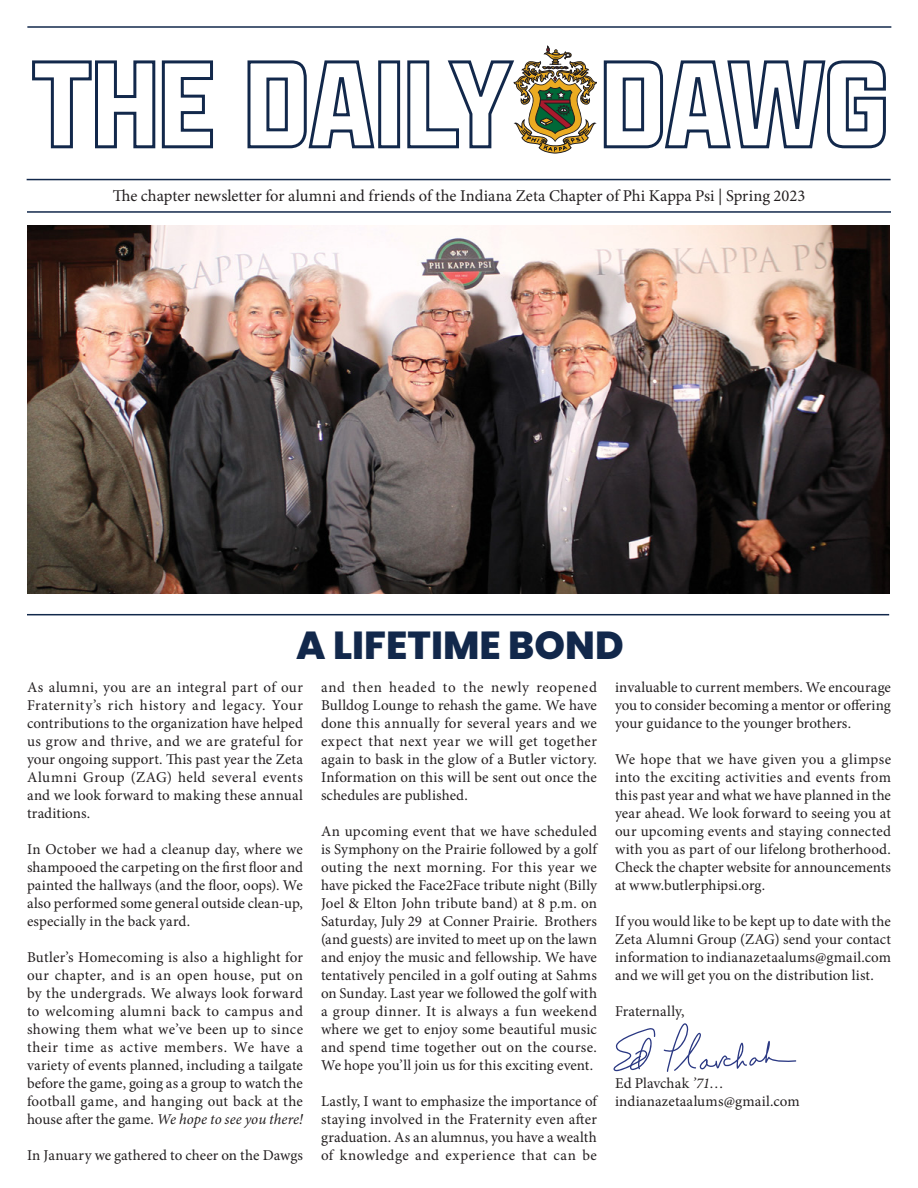
<style>
.page{position:relative;width:918px;height:1188px;background:#fff}
.page>*{position:absolute;margin:0;border:0;box-sizing:border-box;transform-origin:0 0}
.t1{font:800 39px "Poppins";color:#12284b}
.t2{font:16.5px "Minion Pro";color:#231f20}
.t3{font:15px/18px "Minion Pro";letter-spacing:.005em;color:#231f20;text-align:justify}
.s1{font-style:italic}
</style>
<div class="page">
<hr style="left:27px;top:211px;width:864px;height:2px;background:#12284b">
<hr style="left:27px;top:179px;width:864px;height:1px;background:#12284b">
<hr style="left:27px;top:26px;width:864px;height:2px;background:#12284b">
<svg style="left:32px;top:60px;width:854px;height:89px"></svg>
<svg style="left:514px;top:46px;width:83px;height:108px"></svg>
<hr style="left:27px;top:614px;width:862px;height:1px;background:#12284b">
<svg style="left:664px;top:1023px;width:132px;height:49px"></svg>
<svg style="left:614px;top:1028px;width:41px;height:43px"></svg>
<img style="left:27px;top:226px;width:862px;height:368px">
<p class="t2" style="left:113px;top:185px;width:694px">The chapter newsletter for alumni and friends of the Indiana Zeta Chapter of Phi Kappa Psi | Spring 2023</p>
<h1 class="t1" style="left:296px;top:623px;width:329px">A LIFETIME BOND</h1>
<p class="t3" style="left:27px;top:679px;width:278px">As alumni, you are an integral part of our Fraternity’s rich history and legacy. Your contributions to the organization have helped us grow and thrive, and we are grateful for your ongoing support. This past year the Zeta Alumni Group (ZAG) held several events and we look forward to making these annual traditions.</p>
<p class="t3" style="left:27px;top:841px;width:278px">In October we had a cleanup day, where we shampooed the carpeting on the first floor and painted the hallways (and the floor, oops). We also performed some general outside clean-up, especially in the back yard.</p>
<p class="t3" style="left:27px;top:949px;width:278px">Butler’s Homecoming is also a highlight for our chapter, and is an open house, put on by the undergrads. We always look forward to welcoming alumni back to campus and showing them what we’ve been up to since their time as active members. We have a variety of events planned, including a tailgate before the game, going as a group to watch the football game, and hanging out back at the house after the game. <span class="s1">We hope to see you there!</span></p>
<p class="t3" style="left:27px;top:1147px;width:278px">In January we gathered to cheer on the Dawgs</p>
<p class="t3" style="left:321px;top:679px;width:278px">and then headed to the newly reopened Bulldog Lounge to rehash the game. We have done this annually for several years and we expect that next year we will get together again to bask in the glow of a Butler victory.<br>Information on this will be sent out once the schedules are published.</p>
<p class="t3" style="left:321px;top:823px;width:278px">An upcoming event that we have scheduled is Symphony on the Prairie followed by a golf outing the next morning. For this year we have picked the Face2Face tribute night (Billy Joel &amp; Elton John tribute band) at 8 p.m. on Saturday, July 29 at Conner Prairie. Brothers (and guests) are invited to meet up on the lawn and enjoy the music and fellowship. We have tentatively penciled in a golf outing at Sahms on Sunday. Last year we followed the golf with a group dinner. It is always a fun weekend where we get to enjoy some beautiful music and spend time together out on the course.<br>We hope you’ll join us for this exciting event.</p>
<p class="t3" style="left:321px;top:1093px;width:278px">Lastly, I want to emphasize the importance of staying involved in the Fraternity even after graduation. As an alumnus, you have a wealth of knowledge and experience that can be</p>
<p class="t3" style="left:615px;top:679px;width:278px">invaluable to current members. We encourage you to consider becoming a mentor or offering your guidance to the younger brothers.</p>
<p class="t3" style="left:615px;top:751px;width:278px">We hope that we have given you a glimpse into the exciting activities and events from this past year and what we have planned in the year ahead. We look forward to seeing you at our upcoming events and staying connected with you as part of our lifelong brotherhood.<br>Check the chapter website for announcements at www.butlerphipsi.org.</p>
<p class="t3" style="left:615px;top:913px;width:278px">If you would like to be kept up to date with the Zeta Alumni Group (ZAG) send your contact information to indianazetaalums@gmail.com and we will get you on the distribution list.</p>
<p class="t3" style="left:615px;top:1003px;width:71px">Fraternally,</p>
<p class="t3" style="left:615px;top:1075px;width:186px">Ed Plavchak <span class="s1">’71</span>… indianazetaalums@gmail.com</p>
</div>
